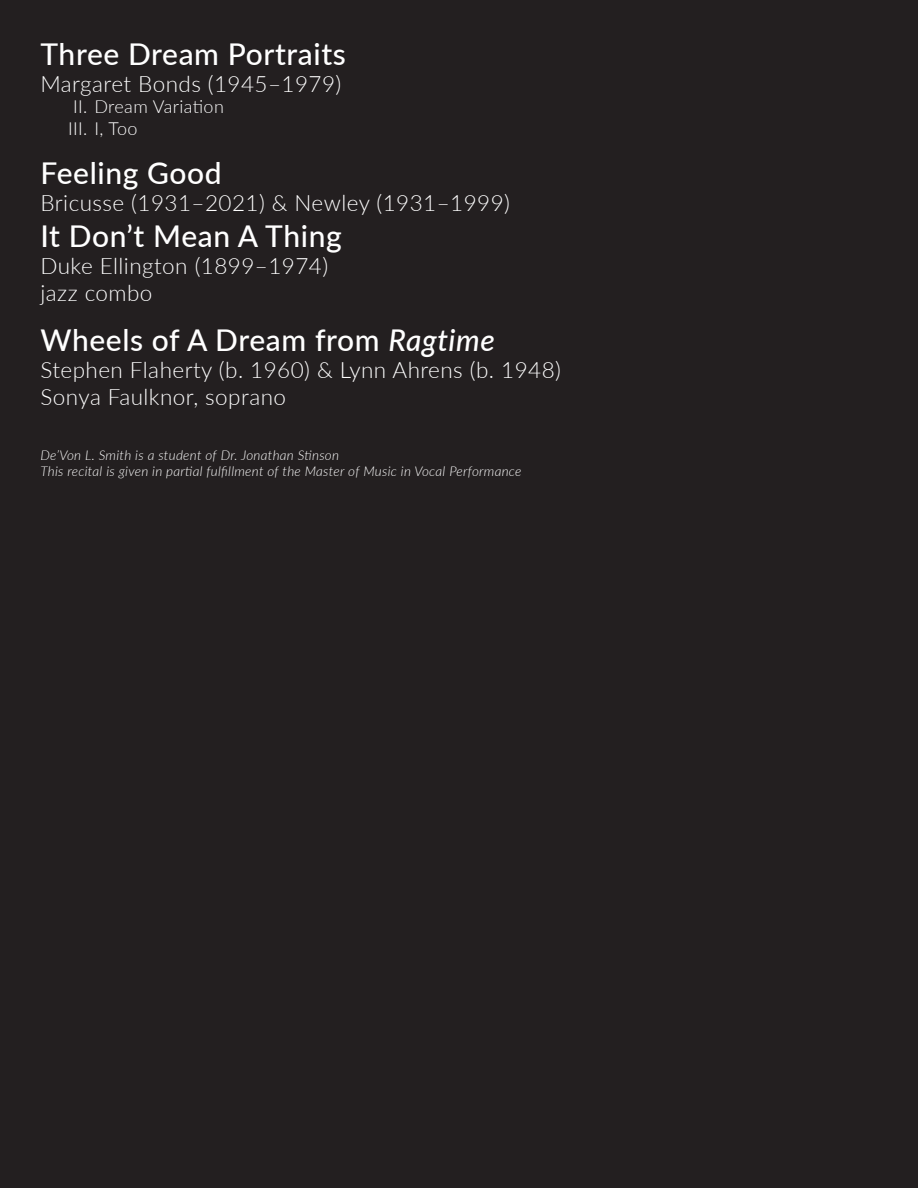
<style>
.page{position:relative;width:918px;height:1188px;background:#231f20}
.page>*{position:absolute;margin:0;border:0;box-sizing:border-box;transform-origin:0 0}
.t1{font:500 30px "Lato";letter-spacing:.02em;color:#fff}
.t2{font:300 22.5px "Lato";letter-spacing:.02em;color:#fff}
.t3{font:300 18px "Lato";letter-spacing:.02em;color:#fff}
.t4{font:italic 300 13.5px "Lato";letter-spacing:.02em;color:#fff}
.s1{font-style:italic}
</style>
<div class="page">
<p class="t1" style="left:40px;top:32px;width:307px">Three Dream Portraits</p>
<p class="t2" style="left:40px;top:68px;width:302px">Margaret Bonds (1945–1979)</p>
<p class="t3" style="left:73px;top:94px;width:152px">II. Dream Variation</p>
<p class="t3" style="left:68px;top:116px;width:71px">III. I, Too</p>
<p class="t1" style="left:40px;top:152px;width:183px">Feeling Good</p>
<p class="t2" style="left:40px;top:188px;width:471px">Bricusse (1931–2021) &amp; Newley (1931–1999)</p>
<p class="t1" style="left:40px;top:215px;width:303px">It Don’t Mean A Thing</p>
<p class="t2" style="left:40px;top:251px;width:289px">Duke Ellington (1899–1974)</p>
<p class="t2" style="left:40px;top:278px;width:113px">jazz combo</p>
<p class="t1" style="left:40px;top:318px;width:456px">Wheels of A Dream from <span class="s1">Ragtime</span></p>
<p class="t2" style="left:40px;top:354px;width:522px">Stephen Flaherty (b. 1960) &amp; Lynn Ahrens (b. 1948)</p>
<p class="t2" style="left:40px;top:381px;width:247px">Sonya Faulknor, soprano</p>
<p class="t4" style="left:40px;top:446px;width:300px">De’Von L. Smith is a student of Dr. Jonathan Stinson</p>
<p class="t4" style="left:40px;top:462px;width:483px">This recital is given in partial fulfillment of the Master of Music in Vocal Performance</p>
</div>
